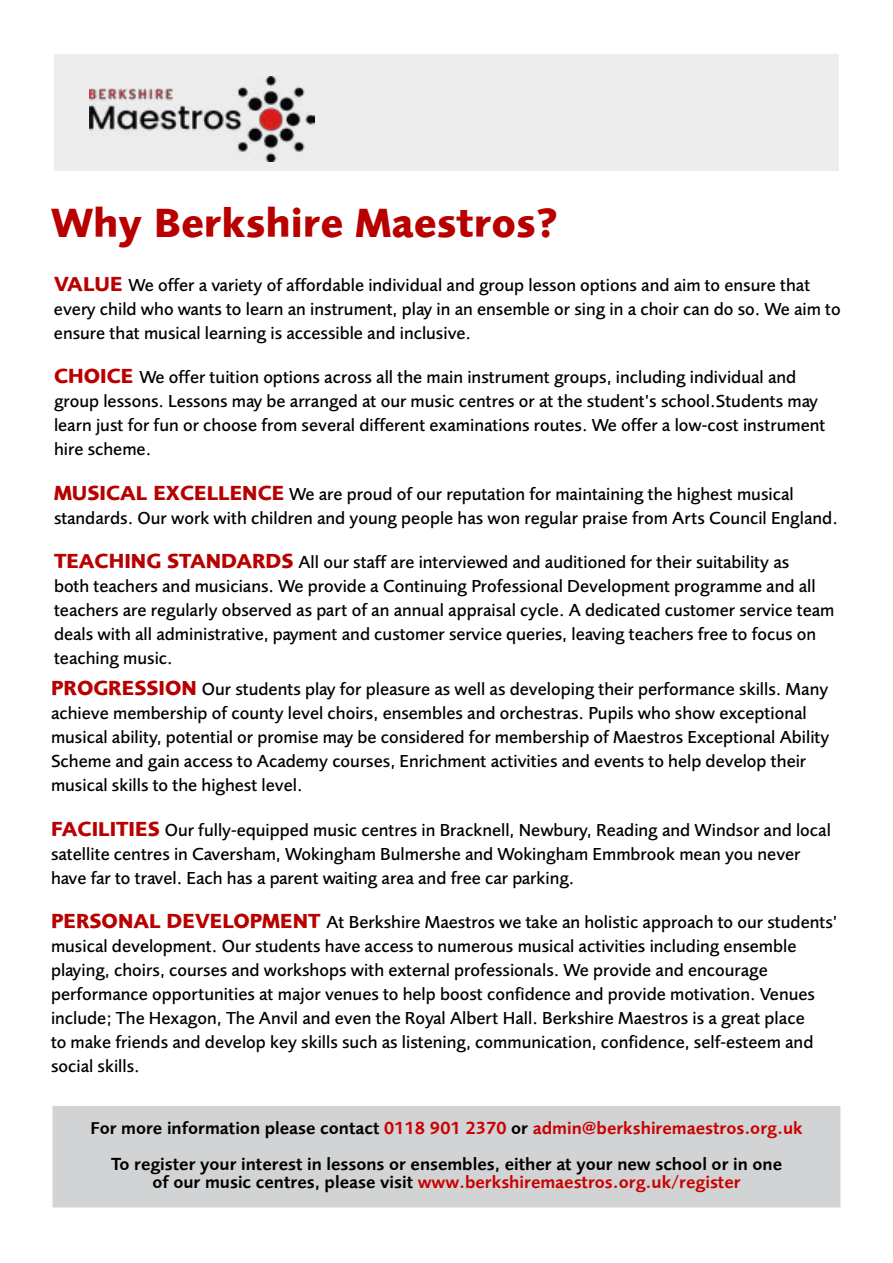
<style>
.page{position:relative;width:893px;height:1263px;background:#fff}
.page>*{position:absolute;margin:0;border:0;box-sizing:border-box;transform-origin:0 0}
.t1{font:700 42px "Foundry Sans";color:#b80000}
.t2{font:500 18px/24px "Foundry Sans";color:#000}
.t3{font:600 18px/36px "Foundry Sans";color:#000;text-align:center}
.t4{font:600 18px "Foundry Sans";color:#ca0000}
.s1{font-weight:700;font-size:21px;color:#b80000}
.s2{color:#ca0000}
.s3{color:#000}
</style>
<div class="page">
<div style="left:54px;top:54px;width:785px;height:116px;background:#ededed"></div>
<img style="left:89px;top:77px;width:226px;height:85px">
<div style="left:52px;top:1105px;width:789px;height:103px;background:#d1d3d4"></div>
<div style="left:51px;top:1104px;width:791px;height:105px;border:2px solid #fff"></div>
<h1 class="t1" style="left:51px;top:198px;width:509px">Why Berkshire Maestros?</h1>
<p class="t2" style="left:54px;top:273px;width:788px"><span class="s1">VALUE</span> We offer a variety of affordable individual and group lesson options and aim to ensure that every child who wants to learn an instrument, play in an ensemble or sing in a choir can do so. We aim to ensure that musical learning is accessible and inclusive.</p>
<p class="t2" style="left:54px;top:365px;width:773px"><span class="s1">CHOICE</span> We offer tuition options across all the main instrument groups, including individual and group lessons. Lessons may be arranged at our music centres or at the student’s school.Students may learn just for fun or choose from several different examinations routes. We offer a low-cost instrument hire scheme.</p>
<p class="t2" style="left:54px;top:482px;width:785px"><span class="s1">MUSICAL EXCELLENCE</span> We are proud of our reputation for maintaining the highest musical standards. Our work with children and young people has won regular praise from Arts Council England.</p>
<p class="t2" style="left:54px;top:550px;width:782px"><span class="s1">TEACHING STANDARDS</span> All our staff are interviewed and auditioned for their suitability as<br>both teachers and musicians. We provide a Continuing Professional Development programme and all teachers are regularly observed as part of an annual appraisal cycle. A dedicated customer service team deals with all administrative, payment and customer service queries, leaving teachers free to focus on teaching music.</p>
<p class="t2" style="left:51px;top:677px;width:780px"><span class="s1">PROGRESSION</span> Our students play for pleasure as well as developing their performance skills. Many achieve membership of county level choirs, ensembles and orchestras. Pupils who show exceptional musical ability, potential or promise may be considered for membership of Maestros Exceptional Ability Scheme and gain access to Academy courses, Enrichment activities and events to help develop their musical skills to the highest level.</p>
<p class="t2" style="left:51px;top:818px;width:781px"><span class="s1">FACILITIES</span> Our fully-equipped music centres in Bracknell, Newbury, Reading and Windsor and local satellite centres in Caversham, Wokingham Bulmershe and Wokingham Emmbrook mean you never have far to travel. Each has a parent waiting area and free car parking.</p>
<p class="t2" style="left:51px;top:910px;width:788px"><span class="s1">PERSONAL DEVELOPMENT</span> At Berkshire Maestros we take an holistic approach to our students’ musical development. Our students have access to numerous musical activities including ensemble playing, choirs, courses and workshops with external professionals. We provide and encourage performance opportunities at major venues to help boost confidence and provide motivation. Venues include; The Hexagon, The Anvil and even the Royal Albert Hall. Berkshire Maestros is a great place<br>to make friends and develop key skills such as listening, communication, confidence, self-esteem and social skills.</p>
<p class="t3" style="left:90px;top:1110px;width:714px">For more information please contact <span class="s2">0118 901 2370</span> or <span class="s2">admin@berkshiremaestros.org.uk<br></span>To register your interest in lessons or ensembles, either at your new school or in one</p>
<p class="t4" style="left:152px;top:1172px;width:590px"><span class="s3">of our music centres, please visit</span> www.berkshiremaestros.org.uk/register</p>
</div>
